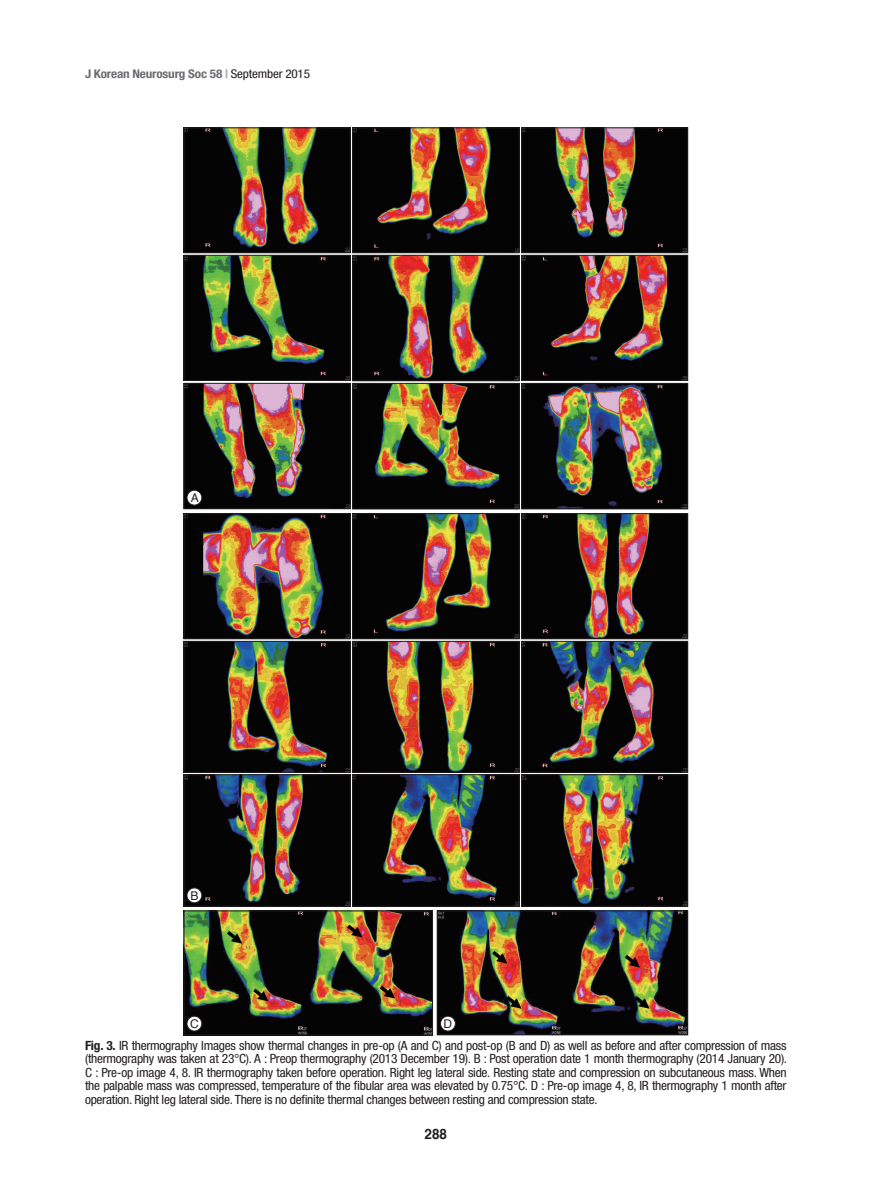
<style>
.page{position:relative;width:893px;height:1191px;background:#fff}
.page>*{position:absolute;margin:0;border:0;box-sizing:border-box;transform-origin:0 0}
.t1{font:700 14.25px "Helvetica";color:#231f20;scale:.95 1}
.그림제목_JKNS{font:condensed 12.75px/13.5px "Helvetica Neue LT Std";letter-spacing:-.02em;color:#231f20;text-align:justify;scale:1.05 1}
.t2{font:700 condensed 12px "Helvetica Neue LT Std";letter-spacing:-.015em;color:#6c6d70;scale:1.1 1}
.t3{font:12px "Helvetica";color:#231f20}
.s1{color:#a8a9ad}
.s2{font-weight:400;color:#231f20}
.s3{font-weight:700}
</style>
<div class="page">
<img style="left:186px;top:515px;width:162px;height:122px">
<div style="left:184px;top:513px;width:166px;height:126px;border:1px solid #231f20"></div>
<img style="left:354px;top:515px;width:163px;height:122px">
<div style="left:352px;top:513px;width:167px;height:126px;border:1px solid #231f20"></div>
<img style="left:523px;top:515px;width:163px;height:122px">
<div style="left:521px;top:513px;width:167px;height:126px;border:1px solid #231f20"></div>
<img style="left:354px;top:643px;width:163px;height:127px">
<div style="left:352px;top:641px;width:167px;height:131px;border:1px solid #231f20"></div>
<img style="left:186px;top:643px;width:162px;height:127px">
<div style="left:184px;top:641px;width:166px;height:131px;border:1px solid #231f20"></div>
<img style="left:523px;top:643px;width:163px;height:127px">
<div style="left:521px;top:641px;width:167px;height:131px;border:1px solid #231f20"></div>
<img style="left:354px;top:776px;width:163px;height:128px">
<div style="left:352px;top:774px;width:167px;height:132px;border:1px solid #231f20"></div>
<img style="left:186px;top:776px;width:162px;height:128px">
<div style="left:184px;top:774px;width:166px;height:132px;border:1px solid #231f20"></div>
<img style="left:523px;top:776px;width:163px;height:128px">
<div style="left:521px;top:774px;width:167px;height:132px;border:1px solid #231f20"></div>
<img style="left:186px;top:912px;width:245px;height:121px">
<div style="left:184px;top:910px;width:249px;height:125px;border:1px solid #231f20"></div>
<img style="left:439px;top:912px;width:247px;height:121px">
<div style="left:437px;top:910px;width:251px;height:125px;border:1px solid #231f20"></div>
<img style="left:186px;top:130px;width:162px;height:121px">
<div style="left:184px;top:128px;width:166px;height:125px;border:1px solid #231f20"></div>
<img style="left:354px;top:130px;width:163px;height:121px">
<div style="left:352px;top:128px;width:167px;height:125px;border:1px solid #231f20"></div>
<img style="left:523px;top:130px;width:163px;height:121px">
<div style="left:521px;top:128px;width:167px;height:125px;border:1px solid #231f20"></div>
<img style="left:186px;top:257px;width:162px;height:121px">
<div style="left:184px;top:255px;width:166px;height:125px;border:1px solid #231f20"></div>
<img style="left:354px;top:257px;width:163px;height:122px">
<div style="left:352px;top:255px;width:167px;height:126px;border:1px solid #231f20"></div>
<img style="left:523px;top:257px;width:163px;height:121px">
<div style="left:521px;top:255px;width:167px;height:125px;border:1px solid #231f20"></div>
<img style="left:186px;top:385px;width:162px;height:122px">
<div style="left:184px;top:383px;width:166px;height:126px;border:1px solid #231f20"></div>
<img style="left:354px;top:385px;width:163px;height:122px">
<div style="left:352px;top:383px;width:167px;height:126px;border:1px solid #231f20"></div>
<img style="left:523px;top:385px;width:163px;height:122px">
<div style="left:521px;top:383px;width:167px;height:126px;border:1px solid #231f20"></div>
<div style="left:187px;top:490px;width:15px;height:15px;background:#fff;border-radius:50%"></div>
<div style="left:187px;top:490px;width:15px;height:15px;border:1px solid #231f20;border-radius:50%"></div>
<div style="left:187px;top:888px;width:15px;height:14px;background:#fff;border-radius:50%"></div>
<div style="left:187px;top:887px;width:15px;height:16px;border:1px solid #231f20;border-radius:50%"></div>
<div style="left:187px;top:1016px;width:15px;height:15px;background:#fff;border-radius:50%"></div>
<div style="left:187px;top:1016px;width:15px;height:15px;border:1px solid #231f20;border-radius:50%"></div>
<div style="left:440px;top:1016px;width:15px;height:15px;background:#fff;border-radius:50%"></div>
<div style="left:440px;top:1016px;width:16px;height:15px;border:1px solid #231f20;border-radius:50%"></div>
<p class="t2" style="left:85px;top:66px;width:206px">J Korean Neurosurg Soc 58 <span class="s1">|</span> <span class="s2">September 2015</span></p>
<p class="t3" style="left:191px;top:488px;width:10px">A</p>
<p class="t3" style="left:190px;top:886px;width:10px">B</p>
<p class="t3" style="left:190px;top:1014px;width:10px">C</p>
<p class="t3" style="left:444px;top:1014px;width:10px">D</p>
<p class="그림제목_JKNS" style="left:85px;top:1038px;width:670px"><span class="s3">Fig. 3.</span> IR thermography Images show thermal changes in pre-op (A and C) and post-op (B and D) as well as before and after compression of mass (thermography was taken at 23°C). A : Preop thermography (2013 December 19). B : Post operation date 1 month thermography (2014 January 20).<br>C : Pre-op image 4, 8. IR thermography taken before operation. Right leg lateral side. Resting state and compression on subcutaneous mass. When the palpable mass was compressed, temperature of the fibular area was elevated by 0.75°C. D : Pre-op image 4, 8, IR thermography 1 month after operation. Right leg lateral side. There is no definite thermal changes between resting and compression state.</p>
<p class="t1" style="left:425px;top:1123px;width:25px">288</p>
</div>
